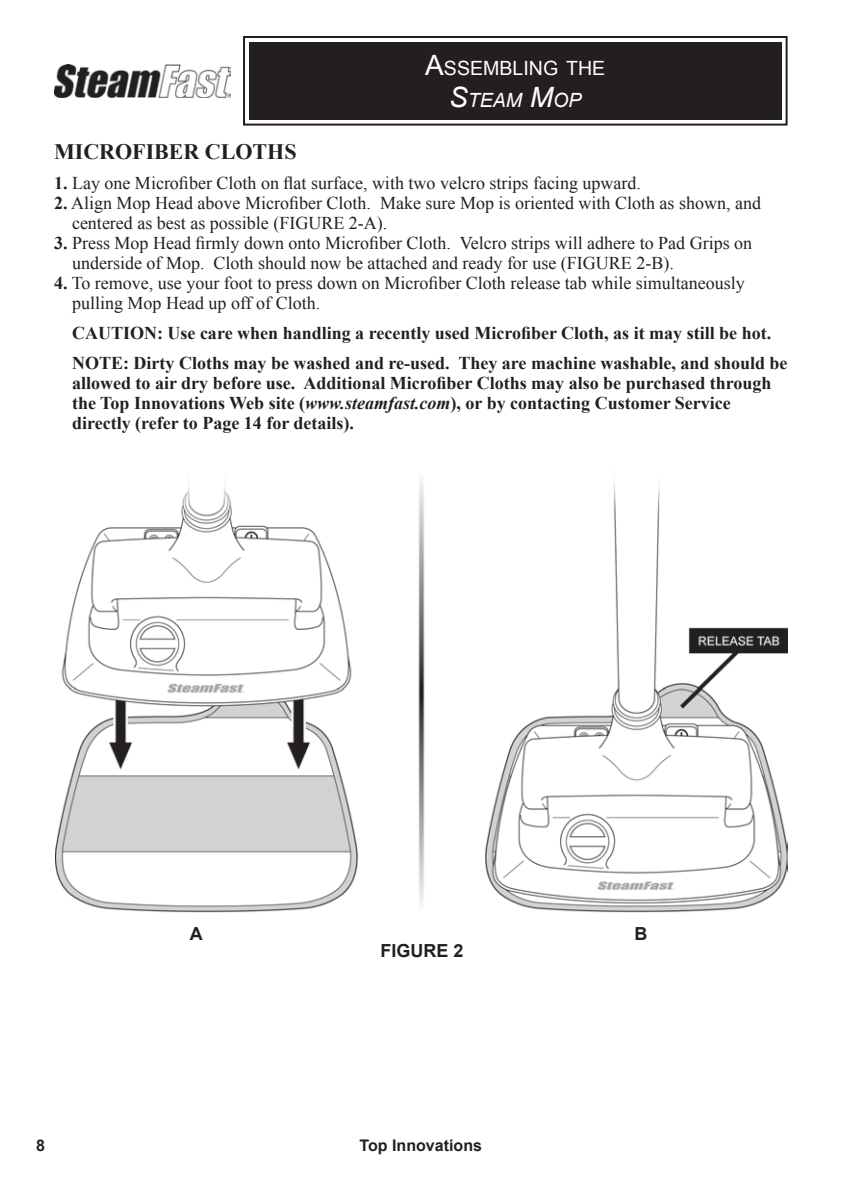
<style>
.page{position:relative;width:842px;height:1191px;background:#fff}
.page>*{position:absolute;margin:0;border:0;box-sizing:border-box;transform-origin:0 0}
.t1{font:700 22px "Times New Roman";color:#231f20}
.t2{font:19.6px/32px "Arial";color:#fff;text-align:center}
.t3{font:18px/20px "Times New Roman";color:#231f20}
.t4{font:700 18px/20px "Times New Roman";color:#231f20}
.t5{font:700 18px "Arial";color:#231f20}
.t6{font:700 16px "Arial";color:#231f20}
.s1{font-size:28px}
.s2{font-style:italic;font-size:28px}
.s3{font-style:italic}
.s4{font-weight:700}
</style>
<div class="page">
<svg style="left:243px;top:36px;width:545px;height:90px;background:#3d3a3b"></svg>
<div style="left:249px;top:42px;width:533px;height:78px;border:6px solid #231f20"></div>
<img style="left:54px;top:64px;width:177px;height:33px">
<img style="left:55px;top:479px;width:732px;height:434px">
<p class="t2" style="left:425px;top:52px;width:182px"><span class="s1">A</span>SSEMBLI NG THE<br><span class="s2">S</span><span class="s3">TEAM</span> <span class="s2">M</span><span class="s3">OP</span></p>
<p class="t1" style="left:54px;top:136px;width:244px">MICROFIBER CLOTHS</p>
<p class="t3" style="left:54px;top:173px;width:588px"><span class="s4">1.</span> Lay one Microfiber Cloth on flat surface, with two velcro strips facing upward.</p>
<p class="t3" style="left:72px;top:193px;width:690px;text-indent:-18px"><span class="s4">2.</span> Align Mop Head above Microfiber Cloth. Make sure Mop is oriented with Cloth as shown, and centered as best as possible (FIGURE 2-A).</p>
<p class="t3" style="left:72px;top:233px;width:682px;text-indent:-18px"><span class="s4">3.</span> Press Mop Head firmly down onto Microfiber Cloth. Velcro strips will adhere to Pad Grips on underside of Mop. Cloth should now be attached and ready for use (FIGURE 2-B).</p>
<p class="t3" style="left:72px;top:273px;width:674px;text-indent:-18px"><span class="s4">4.</span> To remove, use your foot to press down on Microfiber Cloth release tab while simultaneously pulling Mop Head up off of Cloth.</p>
<p class="t4" style="left:72px;top:317px;width:717px;line-height:30px">CAUTION: Use care when handling a recently used Microfiber Cloth, as it may still be hot.<br>NOTE: Dirty Cloths may be washed and re-used. They are machine washable, and should be</p>
<p class="t4" style="left:72px;top:372px;width:701px">allowed to air dry before use. Additional Microfiber Cloths may also be purchased through the Top Innovations Web site (<span class="s3">www.steamfast.com</span>), or by contacting Customer Service directly (refer to Page 14 for details).</p>
<p class="t5" style="left:190px;top:921px;width:14px">A</p>
<p class="t5" style="left:634px;top:921px;width:14px">B</p>
<p class="t5" style="left:380px;top:939px;width:85px">FIGURE 2</p>
<p class="t6" style="left:36px;top:1134px;width:10px">8</p>
<p class="t6" style="left:360px;top:1134px;width:124px">Top Innovations</p>
</div>
